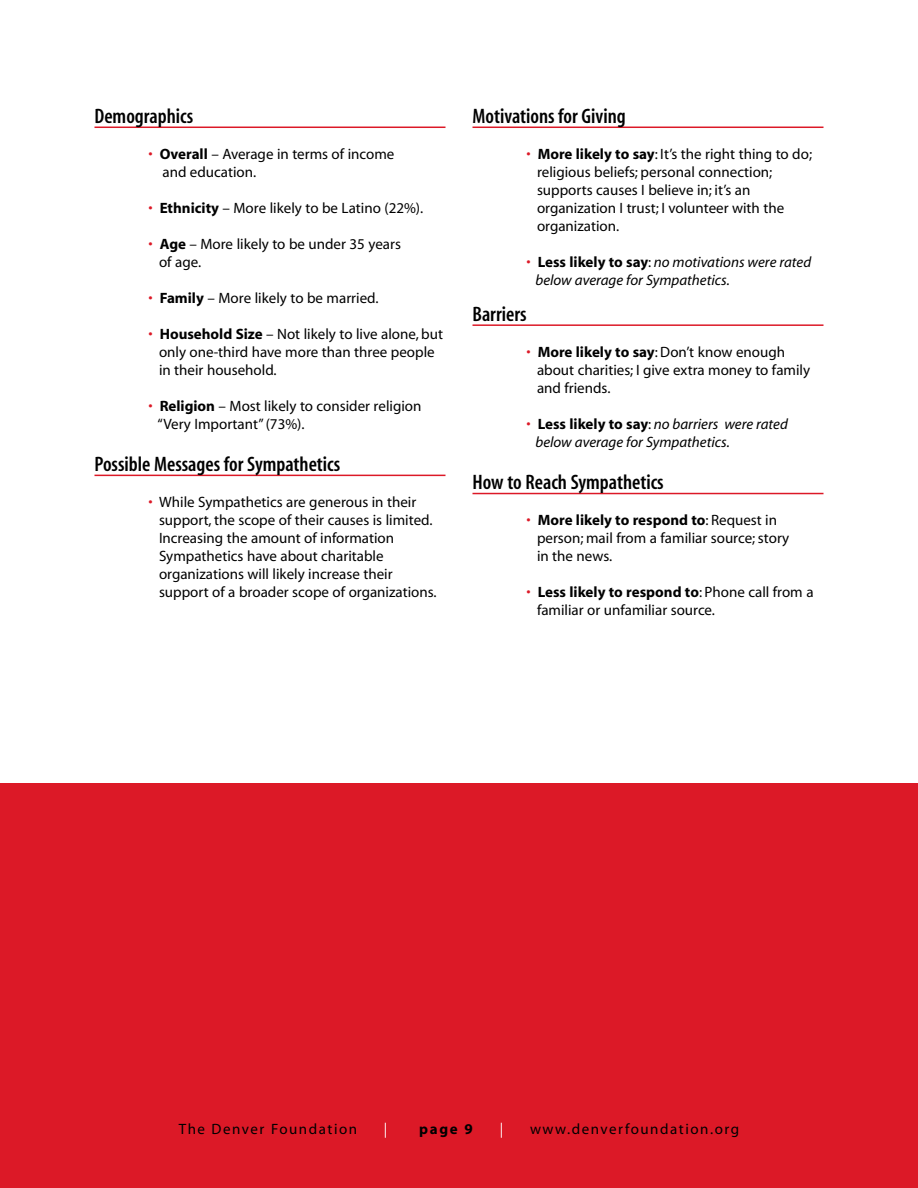
<style>
.page{position:relative;width:918px;height:1188px;background:#fff}
.page>*{position:absolute;margin:0;border:0;box-sizing:border-box;transform-origin:0 0}
.t1{font:21px "Myriad MM 565 300";color:#000}
.t2{font:15px/18px "Myriad MM 400 600";color:#000}
.t3{font:15px/18px "Myriad MM It 400 600";color:#000}
.t4{font:15px "Myriad MM 700 600";color:#000}
.t5{font:15px "Myriad MM 400 600";letter-spacing:.1em;color:#000}
.t6{font:15px "Myriad MM 400 600";color:#fff}
.s1{color:#dc1927}
.s2{font-family:"Myriad MM 700 600"}
.s3{font-family:"Myriad MM 400 600";color:#dc1927}
.s4{font-family:"Myriad MM 400 600"}
</style>
<div class="page">
<div style="left:0;top:783px;width:918px;height:405px;background:#dc1927"></div>
<hr style="left:94px;top:127px;width:352px;height:1px;background:#dc1927">
<hr style="left:472px;top:127px;width:352px;height:1px;background:#dc1927">
<hr style="left:94px;top:475px;width:352px;height:1px;background:#dc1927">
<hr style="left:472px;top:493px;width:352px;height:1px;background:#dc1927">
<hr style="left:472px;top:324px;width:352px;height:2px;background:#dc1927">
<h1 class="t1" style="left:94px;top:107px;width:100px">Demographics</h1>
<p class="t2" style="left:163px;top:145px;width:233px;text-indent:-14px"><span class="s1">•</span> <span class="s2">Overall</span> – Average in terms of income and education.</p>
<p class="t2" style="left:148px;top:199px;width:276px"><span class="s1">•</span> <span class="s2">Ethnicity</span> – More likely to be Latino (22%).</p>
<p class="t2" style="left:159px;top:235px;width:243px;text-indent:-11px"><span class="s1">•</span> <span class="s2">Age</span> – More likely to be under 35 years of age.</p>
<p class="t2" style="left:148px;top:289px;width:231px"><span class="s1">•</span> <span class="s2">Family</span> – More likely to be married.</p>
<p class="t2" style="left:159px;top:325px;width:286px;text-indent:-11px"><span class="s1">•</span> <span class="s2">Household Size</span> – Not likely to live alone, but only one-third have more than three people in their household.</p>
<p class="t2" style="left:158px;top:397px;width:265px;text-indent:-9px"><span class="s1">•</span> <span class="s2">Religion</span> – Most likely to consider religion “Very Important” (73%).</p>
<h1 class="t1" style="left:94px;top:455px;width:247px">Possible Messages for Sympathetics</h1>
<p class="t2" style="left:159px;top:493px;width:279px;text-indent:-11px"><span class="s1">•</span> While Sympathetics are generous in their support, the scope of their causes is limited.<br>Increasing the amount of information Sympathetics have about charitable organizations will likely increase their support of a broader scope of organizations.</p>
<h1 class="t1" style="left:472px;top:107px;width:155px">Motivations for Giving</h1>
<p class="t2" style="left:537px;top:145px;width:277px;text-indent:-11px"><span class="s1">•</span> <span class="s2">More likely to say</span>: It’s the right thing to do; religious beliefs; personal connection; supports causes I believe in; it’s an organization I trust; I volunteer with the organization.</p>
<p class="t3" style="left:535px;top:253px;width:277px;text-indent:-9px"><span class="s3">•</span> <span class="s2">Less likely to say</span><span class="s4">:</span> no motivations were rated below average for Sympathetics.</p>
<h1 class="t1" style="left:472px;top:305px;width:56px">Barriers</h1>
<p class="t2" style="left:537px;top:343px;width:275px;text-indent:-11px"><span class="s1">•</span> <span class="s2">More likely to say</span>: Don’t know enough about charities; I give extra money to family and friends.</p>
<p class="t3" style="left:535px;top:415px;width:254px;text-indent:-9px"><span class="s3">•</span> <span class="s2">Less likely to say</span><span class="s4">:</span> no barriers were rated below average for Sympathetics.</p>
<h1 class="t1" style="left:472px;top:473px;width:193px">How to Reach Sympathetics</h1>
<p class="t4" style="left:526px;top:514px;width:252px"><span class="s3">•</span> More likely to respond to<span class="s4">: Request in</span></p>
<p class="t2" style="left:537px;top:529px;width:254px">person; mail from a familiar source; story in the news.</p>
<p class="t4" style="left:526px;top:586px;width:289px"><span class="s3">•</span> Less likely to respond to<span class="s4">: Phone call from a</span></p>
<p class="t2" style="left:537px;top:601px;width:180px">familiar or unfamiliar source.</p>
<p class="t5" style="left:179px;top:1123px;width:180px">The Denver Foundation</p>
<p class="t6" style="left:384px;top:1123px;width:5px">|</p>
<p class="t4" style="left:419px;top:1123px;width:55px">page 9</p>
<p class="t6" style="left:500px;top:1123px;width:5px">|</p>
<p class="t5" style="left:530px;top:1123px;width:211px">www.denverfoundation.org</p>
</div>
